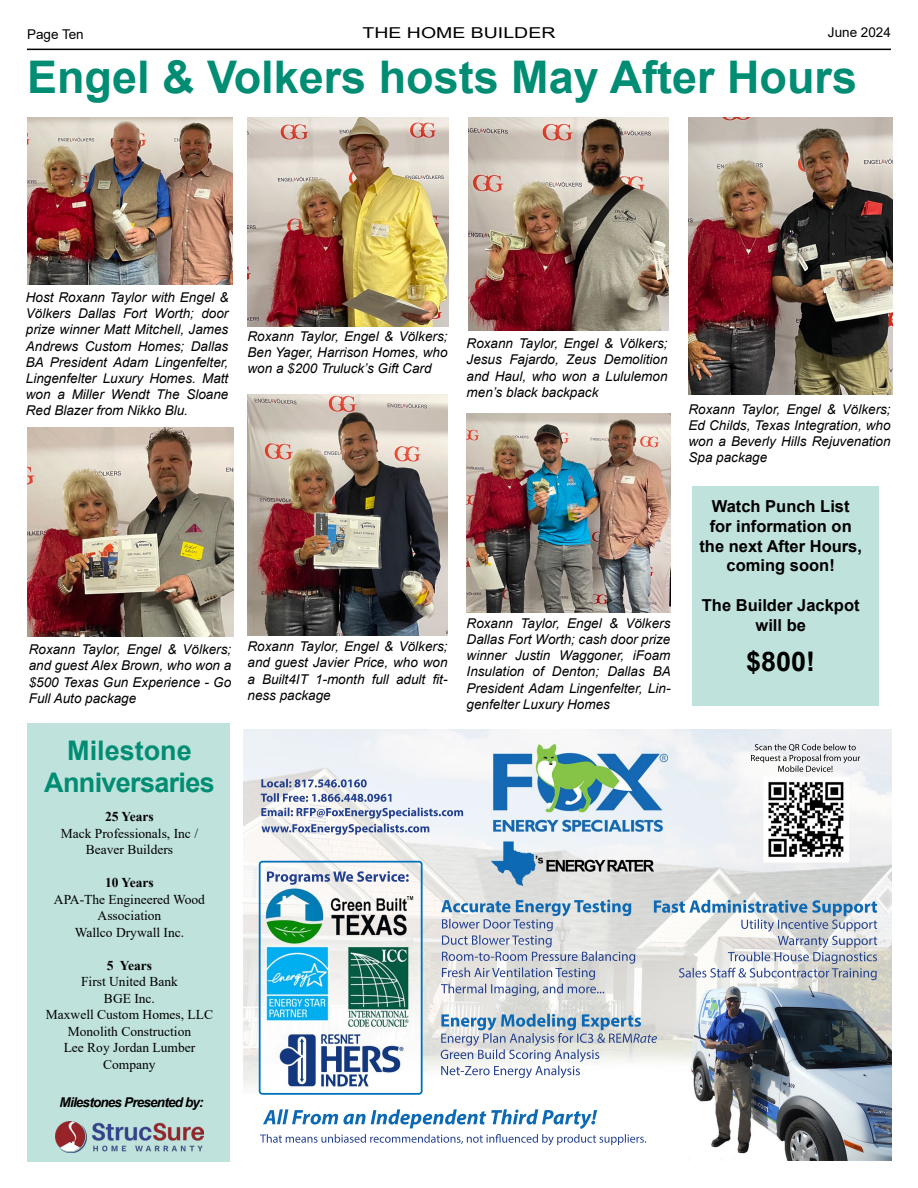
<style>
.page{position:relative;width:918px;height:1188px;background:#fff}
.page>*{position:absolute;margin:0;border:0;box-sizing:border-box;transform-origin:0 0}
.t1{font:700 45px "Arial";color:#018d73}
.t2{font:700 27px/32.4px "Arial";letter-spacing:-.025em;color:#018d73;text-align:center}
.t3{font:700 27px "Arial";color:#000}
.t4{font:700 16.5px/19.8px "Arial";color:#000;text-align:center}
.t5{font:15px "Arial";color:#000;scale:1.3 1}
.t6{font:italic 13.5px/16.2px "Arial";color:#000;text-align:justify}
.t7{font:13.5px/16.5px "Times New Roman";color:#000;text-align:center}
.t8{font:italic 700 13.5px "Arial";letter-spacing:-.06em;color:#000}
.t9{font:700 13.5px "Times New Roman";color:#000}
.t10{font:13.5px "Arial";color:#000}
</style>
<div class="page">
<hr style="left:27px;top:49px;width:864px;height:1px;background:#000">
<div style="left:692px;top:486px;width:187px;height:219px;background:#c0e2dc"></div>
<img style="left:243px;top:729px;width:648px;height:432px">
<img style="left:259px;top:861px;width:164px;height:234px">
<img style="left:261px;top:863px;width:160px;height:230px">
<div style="left:27px;top:724px;width:203px;height:438px;background:#c0e2dc"></div>
<img style="left:55px;top:1121px;width:149px;height:32px">
<img style="left:28px;top:118px;width:204px;height:167px">
<img style="left:248px;top:118px;width:201px;height:208px">
<img style="left:468px;top:118px;width:201px;height:213px">
<img style="left:688px;top:118px;width:205px;height:277px">
<img style="left:28px;top:428px;width:205px;height:209px">
<img style="left:248px;top:395px;width:200px;height:241px">
<img style="left:467px;top:414px;width:203px;height:199px">
<p class="t10" style="left:27px;top:25px;width:58px">Page Ten</p>
<p class="t5" style="left:363px;top:22px;width:150px">THE HOME BUILDER</p>
<p class="t10" style="left:828px;top:23px;width:65px">June 2024</p>
<h1 class="t1" style="left:27px;top:45px;width:832px">Engel &amp; Volkers hosts May After Hours</h1>
<p class="t6" style="left:26px;top:289px;width:204px">Host Roxann Taylor with Engel &amp; Völkers Dallas Fort Worth; door prize winner Matt Mitchell, James Andrews Custom Homes; Dallas BA President Adam Lingenfelter, Lingenfelter Luxury Homes. Matt won a Miller Wendt The Sloane Red Blazer from Nikko Blu.</p>
<p class="t6" style="left:248px;top:328px;width:202px">Roxann Taylor, Engel &amp; Völkers; Ben Yager, Harrison Homes, who won a $200 Truluck’s Gift Card</p>
<p class="t6" style="left:467px;top:336px;width:202px">Roxann Taylor, Engel &amp; Völkers; Jesus Fajardo, Zeus Demolition and Haul, who won a Lululemon men’s black backpack</p>
<p class="t6" style="left:29px;top:642px;width:204px">Roxann Taylor, Engel &amp; Völkers; and guest Alex Brown, who won a $500 Texas Gun Experience - Go Full Auto package</p>
<p class="t6" style="left:248px;top:639px;width:202px">Roxann Taylor, Engel &amp; Völkers; and guest Javier Price, who won a Built4IT 1-month full adult fit&shy;ness package</p>
<h2 class="t2" style="left:44px;top:734px;width:172px">Milestone<br>Anniversaries</h2>
<p class="t9" style="left:105px;top:807px;width:50px">25 Years</p>
<p class="t7" style="left:61px;top:825px;width:139px">Mack Professionals, Inc /<br>Beaver Builders</p>
<p class="t9" style="left:105px;top:873px;width:50px">10 Years</p>
<p class="t7" style="left:54px;top:891px;width:153px">APA-The Engineered Wood<br>Association<br>Wallco Drywall Inc.</p>
<p class="t9" style="left:107px;top:956px;width:47px">5 Years</p>
<p class="t7" style="left:46px;top:973px;width:169px">First United Bank<br>BGE Inc.<br>Maxwell Custom Homes, LLC<br>Monolith Construction<br>Lee Roy Jordan Lumber<br>Company</p>
<p class="t8" style="left:60px;top:1093px;width:146px">Milestones Presented by:</p>
<p class="t6" style="left:467px;top:615px;width:206px">Roxann Taylor, Engel &amp; Völkers Dallas Fort Worth; cash door prize winner Justin Waggoner, iFoam Insulation of Denton; Dallas BA President Adam Lingenfelter, Lin&shy;genfelter Luxury Homes</p>
<p class="t6" style="left:689px;top:401px;width:204px">Roxann Taylor, Engel &amp; Völkers; Ed Childs, Texas Integration, who won a Beverly Hills Rejuvenation Spa package</p>
<p class="t4" style="left:699px;top:497px;width:164px">Watch Punch List for information on the next After Hours, coming soon!</p>
<p class="t4" style="left:702px;top:596px;width:159px">The Builder Jackpot will be</p>
<h2 class="t3" style="left:746px;top:642px;width:71px">$800!</h2>
</div>
